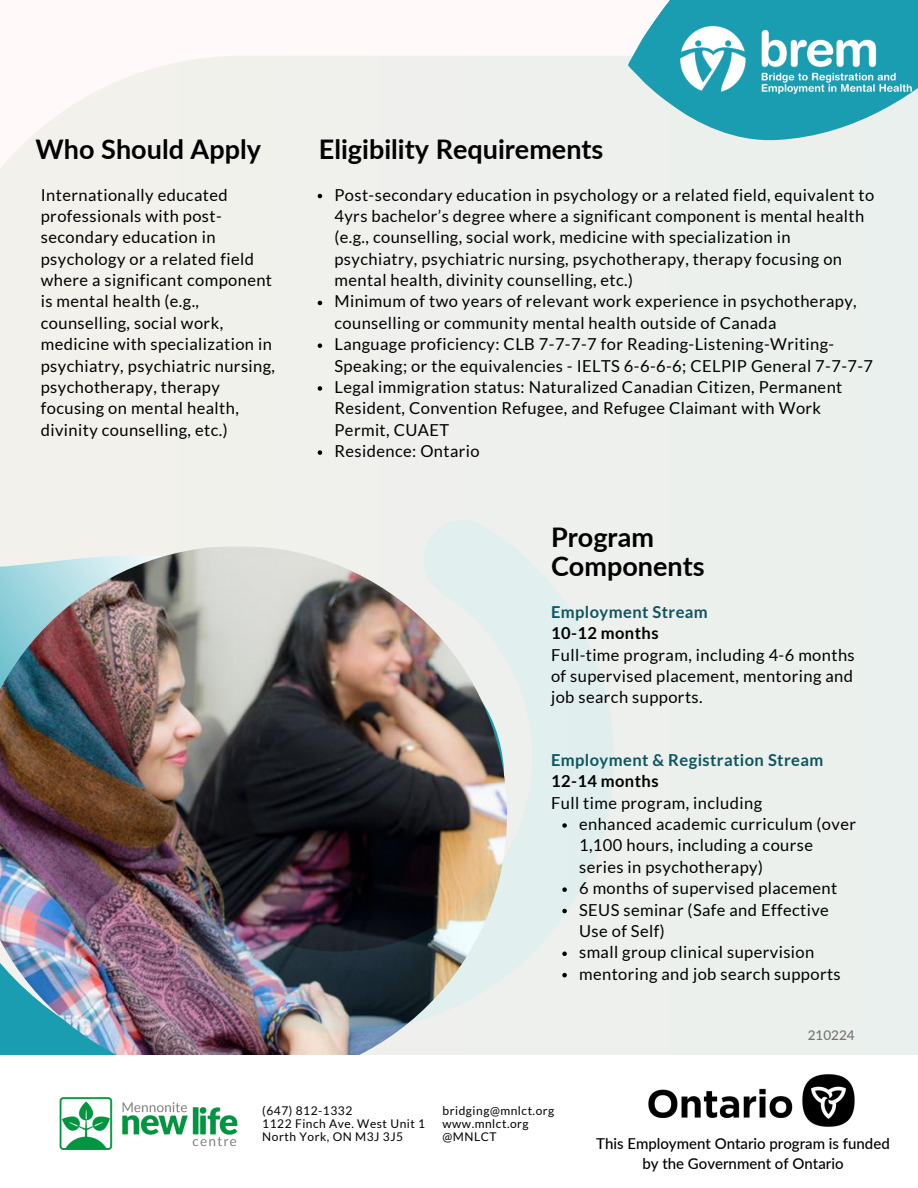
<style>
.page{position:relative;width:918px;height:1188px;background:#fff9f9}
.page>*{position:absolute;margin:0;border:0;box-sizing:border-box;transform-origin:0 0}
.t1{font:700 27px/28.2px "Lato";color:#000}
.t2{font:16.5px/21.3px "Lato";letter-spacing:.025em;color:#000}
.t3{font:700 16.5px/21.3px "Lato";letter-spacing:.025em;color:#0e5560}
.t4{font:500 15px/20.2px "Lato";color:#000;text-align:center}
.t5{font:500 13.5px "Lato";color:#737373}
.t6{font:12px "Lato";letter-spacing:.045em;color:#000}
.s1{font-weight:700;color:#0e5560}
.s2{font-weight:700}
.s3{color:#000}
.s4{font-weight:400;color:#000}
</style>
<div class="page">
<div style="left:0;top:56px;width:918px;height:999px;background:#ecf0ed"></div>
<svg style="left:318px;top:194px;width:4px;height:4px"></svg>
<svg style="left:318px;top:301px;width:4px;height:4px"></svg>
<svg style="left:318px;top:343px;width:4px;height:5px"></svg>
<div style="left:0;top:360px;width:615px;height:186px;background:#f0f1ec"></div>
<img style="left:0;top:546px;width:162px;height:509px">
<div style="left:0;top:1056px;width:917px;height:132px;background:#fff"></div>
<img style="left:59px;top:1097px;width:178px;height:53px">
<img style="left:717px;top:1074px;width:138px;height:53px">
<img style="left:162px;top:505px;width:555px;height:631px">
<svg style="left:628px;top:0;width:290px;height:145px;background:#6dbec9"></svg>
<img style="left:677px;top:18px;width:238px;height:84px">
<svg style="left:562px;top:823px;width:5px;height:5px"></svg>
<svg style="left:562px;top:887px;width:5px;height:5px"></svg>
<svg style="left:562px;top:909px;width:5px;height:4px"></svg>
<svg style="left:562px;top:952px;width:5px;height:4px"></svg>
<svg style="left:562px;top:973px;width:5px;height:4px"></svg>
<p class="t1" style="left:36px;top:135px;width:227px">Who Should Apply</p>
<p class="t1" style="left:319px;top:135px;width:286px">Eligibility Requirements</p>
<h1 class="t2" style="left:41px;top:184px;width:236px">Internationally educated professionals with post&shy;secondary education in psychology or a related field where a significant component is mental health (e.g., counselling, social work, medicine with specialization in psychiatry, psychiatric nursing, psychotherapy, therapy focusing on mental health, divinity counselling, etc.)</h1>
<p class="t2" style="left:334px;top:184px;width:541px">Post-secondary education in psychology or a related field, equivalent to 4yrs bachelor’s degree where a significant component is mental health (e.g., counselling, social work, medicine with specialization in psychiatry, psychiatric nursing, psychotherapy, therapy focusing on mental health, divinity counselling, etc.)</p>
<p class="t2" style="left:334px;top:290px;width:524px">Minimum of two years of relevant work experience in psychotherapy, counselling or community mental health outside of Canada</p>
<h1 class="t2" style="left:334px;top:333px;width:540px">Language proficiency: CLB 7-7-7-7 for Reading-Listening-Writing-<br>Speaking; or the equivalencies - IELTS 6-6-6-6; CELPIP General 7-7-7-7</h1>
<h1 class="t2" style="left:334px;top:376px;width:509px">Legal immigration status: Naturalized Canadian Citizen, Permanent<br>Resident, Convention Refugee, and Refugee Claimant with Work<br>Permit, CUAET</h1>
<h3 class="t2" style="left:334px;top:440px;width:147px">Residence: Ontario</h3>
<p class="t1" style="left:551px;top:523px;width:155px">Program<br>Components</p>
<p class="t2" style="left:551px;top:601px;width:305px"><span class="s1">Employment Stream<br></span><span class="s2">10-12 months<br></span>Full-time program, including 4-6 months of supervised placement, mentoring and job search supports.</p>
<h4 class="t3" style="left:551px;top:749px;width:274px">Employment &amp; Registration Stream<br><span class="s3">12-14 months<br></span><span class="s4">Full time program, including</span></h4>
<p class="t2" style="left:579px;top:813px;width:278px">enhanced academic curriculum (over<br>1,100 hours, including a course series in psychotherapy)</p>
<p class="t2" style="left:579px;top:877px;width:260px">6 months of supervised placement</p>
<p class="t2" style="left:579px;top:898px;width:251px">SEUS seminar (Safe and Effective<br>Use of Self)</p>
<p class="t2" style="left:579px;top:941px;width:237px">small group clinical supervision</p>
<p class="t2" style="left:579px;top:963px;width:263px">mentoring and job search supports</p>
<p class="t6" style="left:262px;top:1104px;width:91px">(647) 812-1332</p>
<p class="t6" style="left:262px;top:1117px;width:164px">1122 Finch Ave. West Unit 1</p>
<p class="t6" style="left:262px;top:1130px;width:142px">North York, ON M3J 3J5</p>
<h3 class="t6" style="left:443px;top:1103px;width:113px">bridging@mnlct.org</h3>
<h3 class="t6" style="left:443px;top:1116px;width:88px">www.mnlct.org</h3>
<p class="t6" style="left:443px;top:1129px;width:56px">@MNLCT</p>
<p class="t5" style="left:808px;top:1026px;width:48px">210224</p>
<p class="t4" style="left:596px;top:1133px;width:295px">This Employment Ontario program is funded by the Government of Ontario</p>
</div>
